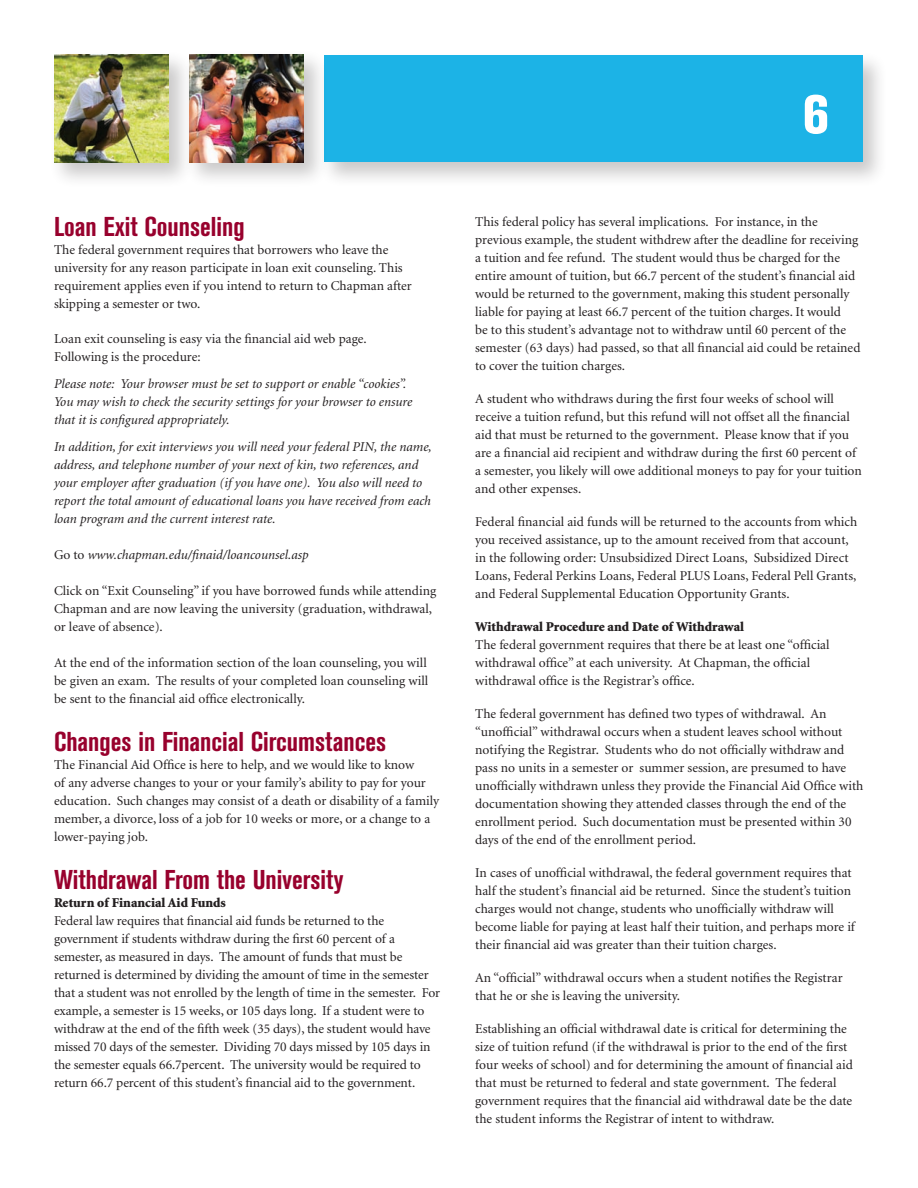
<style>
.page{position:relative;width:918px;height:1188px;background:#fff}
.page>*{position:absolute;margin:0;border:0;box-sizing:border-box;transform-origin:0 0}
.t1{font:800 condensed 54px "Akzidenz Grotesk BE";color:#fff}
.t2{font:700 condensed 27px "Akzidenz Grotesk BE";color:#98012d}
.t3{font:13.5px/18px "Minion";color:#231f20}
.t4{font:italic 13.5px/18px "Minion";color:#231f20}
.t5{font:900 13.5px "Minion";color:#231f20}
.s1{font-style:normal}
</style>
<div class="page">
<div style="left:319px;top:51px;width:569px;height:137px;background:#231f20;opacity:.24"></div>
<div style="left:324px;top:56px;width:538px;height:106px;background:#1cb3e6"></div>
<div style="left:184px;top:49px;width:145px;height:140px;background:#231f20;opacity:.24"></div>
<img style="left:194px;top:54px;width:109px;height:109px">
<div style="left:49px;top:49px;width:145px;height:139px;background:#231f20;opacity:.24"></div>
<img style="left:54px;top:54px;width:114px;height:109px">
<p class="t2" style="left:54px;top:211px;width:192px">Loan Exit Counseling</p>
<p class="t3" style="left:54px;top:241px;width:359px">The federal government requires that borrowers who leave the university for any reason participate in loan exit counseling. This requirement applies even if you intend to return to Chapman after skipping a semester or two.</p>
<p class="t3" style="left:54px;top:330px;width:314px">Loan exit counseling is easy via the financial aid web page.</p>
<p class="t3" style="left:54px;top:348px;width:148px">Following is the procedure:</p>
<p class="t4" style="left:54px;top:375px;width:354px">Please note: Your browser must be set to support or enable “cookies”.</p>
<p class="t4" style="left:54px;top:393px;width:360px">You may wish to check the security settings for your browser to ensure</p>
<p class="t4" style="left:54px;top:411px;width:177px">that it is configured appropriately.</p>
<p class="t4" style="left:54px;top:438px;width:379px">In addition, for exit interviews you will need your federal PIN, the name, address, and telephone number of your next of kin, two references, and your employer after graduation (if you have one). You also will need to report the total amount of educational loans you have received from each loan program and the current interest rate.</p>
<p class="t4" style="left:54px;top:546px;width:256px"><span class="s1">Go to</span> www.chapman.edu/finaid/loancounsel.asp</p>
<p class="t3" style="left:54px;top:582px;width:384px">Click on “Exit Counseling” if you have borrowed funds while attending<br>Chapman and are now leaving the university (graduation, withdrawal, or leave of absence).</p>
<p class="t3" style="left:54px;top:654px;width:376px;text-align:justify">At the end of the information section of the loan counseling, you will be given an exam. The results of your completed loan counseling will be sent to the financial aid office electronically.</p>
<p class="t2" style="left:54px;top:726px;width:334px">Changes in Financial Circumstances</p>
<p class="t3" style="left:54px;top:756px;width:387px">The Financial Aid Office is here to help, and we would like to know<br>of any adverse changes to your or your family’s ability to pay for your education. Such changes may consist of a death or disability of a family member, a divorce, loss of a job for 10 weeks or more, or a change to a lower-paying job.</p>
<p class="t2" style="left:54px;top:864px;width:291px">Withdrawal From the University</p>
<p class="t5" style="left:54px;top:896px;width:173px">Return of Financial Aid Funds</p>
<p class="t3" style="left:54px;top:912px;width:388px">Federal law requires that financial aid funds be returned to the government if students withdraw during the first 60 percent of a semester, as measured in days. The amount of funds that must be returned is determined by dividing the amount of time in the semester that a student was not enrolled by the length of time in the semester. For example, a semester is 15 weeks, or 105 days long. If a student were to withdraw at the end of the fifth week (35 days), the student would have missed 70 days of the semester. Dividing 70 days missed by 105 days in the semester equals 66.7percent. The university would be required to return 66.7 percent of this student’s financial aid to the government.</p>
<p class="t1" style="left:802px;top:83px;width:28px">6</p>
<p class="t3" style="left:475px;top:213px;width:387px">This federal policy has several implications. For instance, in the previous example, the student withdrew after the deadline for receiving a tuition and fee refund. The student would thus be charged for the entire amount of tuition, but 66.7 percent of the student’s financial aid would be returned to the government, making this student personally liable for paying at least 66.7 percent of the tuition charges. It would<br>be to this student’s advantage not to withdraw until 60 percent of the semester (63 days) had passed, so that all financial aid could be retained to cover the tuition charges.</p>
<p class="t3" style="left:475px;top:390px;width:388px">A student who withdraws during the first four weeks of school will receive a tuition refund, but this refund will not offset all the financial aid that must be returned to the government. Please know that if you are a financial aid recipient and withdraw during the first 60 percent of a semester, you likely will owe additional moneys to pay for your tuition and other expenses.</p>
<p class="t3" style="left:475px;top:513px;width:384px">Federal financial aid funds will be returned to the accounts from which you received assistance, up to the amount received from that account, in the following order: Unsubsidized Direct Loans, Subsidized Direct Loans, Federal Perkins Loans, Federal PLUS Loans, Federal Pell Grants, and Federal Supplemental Education Opportunity Grants.</p>
<p class="t5" style="left:475px;top:620px;width:270px">Withdrawal Procedure and Date of Withdrawal</p>
<p class="t3" style="left:475px;top:636px;width:356px">The federal government requires that there be at least one “official withdrawal office” at each university. At Chapman, the official withdrawal office is the Registrar’s office.</p>
<p class="t3" style="left:475px;top:705px;width:390px">The federal government has defined two types of withdrawal. An “unofficial” withdrawal occurs when a student leaves school without notifying the Registrar. Students who do not officially withdraw and pass no units in a semester or summer session, are presumed to have unofficially withdrawn unless they provide the Financial Aid Office with documentation showing they attended classes through the end of the enrollment period. Such documentation must be presented within 30 days of the end of the enrollment period.</p>
<p class="t3" style="left:475px;top:864px;width:381px">In cases of unofficial withdrawal, the federal government requires that half the student’s financial aid be returned. Since the student’s tuition charges would not change, students who unofficially withdraw will become liable for paying at least half their tuition, and perhaps more if their financial aid was greater than their tuition charges.</p>
<p class="t3" style="left:475px;top:969px;width:369px">An “official” withdrawal occurs when a student notifies the Registrar that he or she is leaving the university.</p>
<p class="t3" style="left:475px;top:1020px;width:379px">Establishing an official withdrawal date is critical for determining the size of tuition refund (if the withdrawal is prior to the end of the first four weeks of school) and for determining the amount of financial aid that must be returned to federal and state government. The federal government requires that the financial aid withdrawal date be the date the student informs the Registrar of intent to withdraw.</p>
</div>
